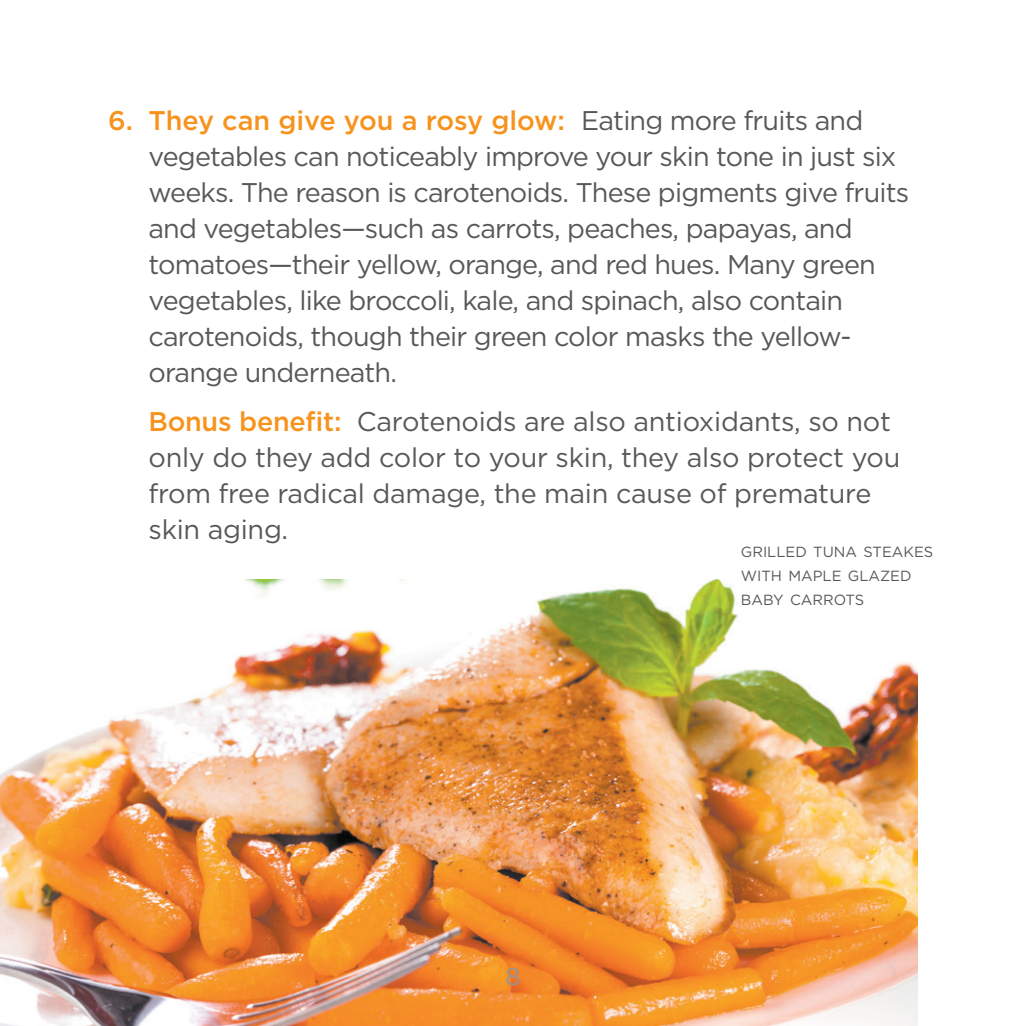
<style>
.page{position:relative;width:1026px;height:1026px;background:#fff}
.page>*{position:absolute;margin:0;border:0;box-sizing:border-box;transform-origin:0 0}
.t1{font:27px/36px "Gotham";letter-spacing:-.03em;color:#57585a}
.t2{font:27px/36px "Gotham";letter-spacing:-.01em;color:#57585a}
.t3{font:24px "Gotham";color:#939598}
.t4{font:14.7px/24px "Gotham";color:#57585a}
.s1{font-weight:500;color:#f7931d}
</style>
<div class="page">
<img style="left:0;top:580px;width:918px;height:446px">
<p class="t1" style="left:148px;top:101px;width:762px;text-indent:-40px"><span class="s1">6. They can give you a rosy glow:</span> Eating more fruits and vegetables can noticeably improve your skin tone in just six weeks. The reason is carotenoids. These pigments give fruits and vegetables—such as carrots, peaches, papayas, and tomatoes—their yellow, orange, and red hues. Many green vegetables, like broccoli, kale, and spinach, also contain carotenoids, though their green color masks the yellow&shy;orange underneath.</p>
<p class="t2" style="left:148px;top:403px;width:753px"><span class="s1">Bonus benefit:</span> Carotenoids are also antioxidants, so not only do they add color to your skin, they also protect you from free radical damage, the main cause of premature skin aging.</p>
<p class="t4" style="left:741px;top:539px;width:194px">GRILLED TUNA STEAKES<br>WITH MAPLE GLAZED<br>BABY CARROTS</p>
<p class="t3" style="left:506px;top:961px;width:17px">8</p>
</div>
